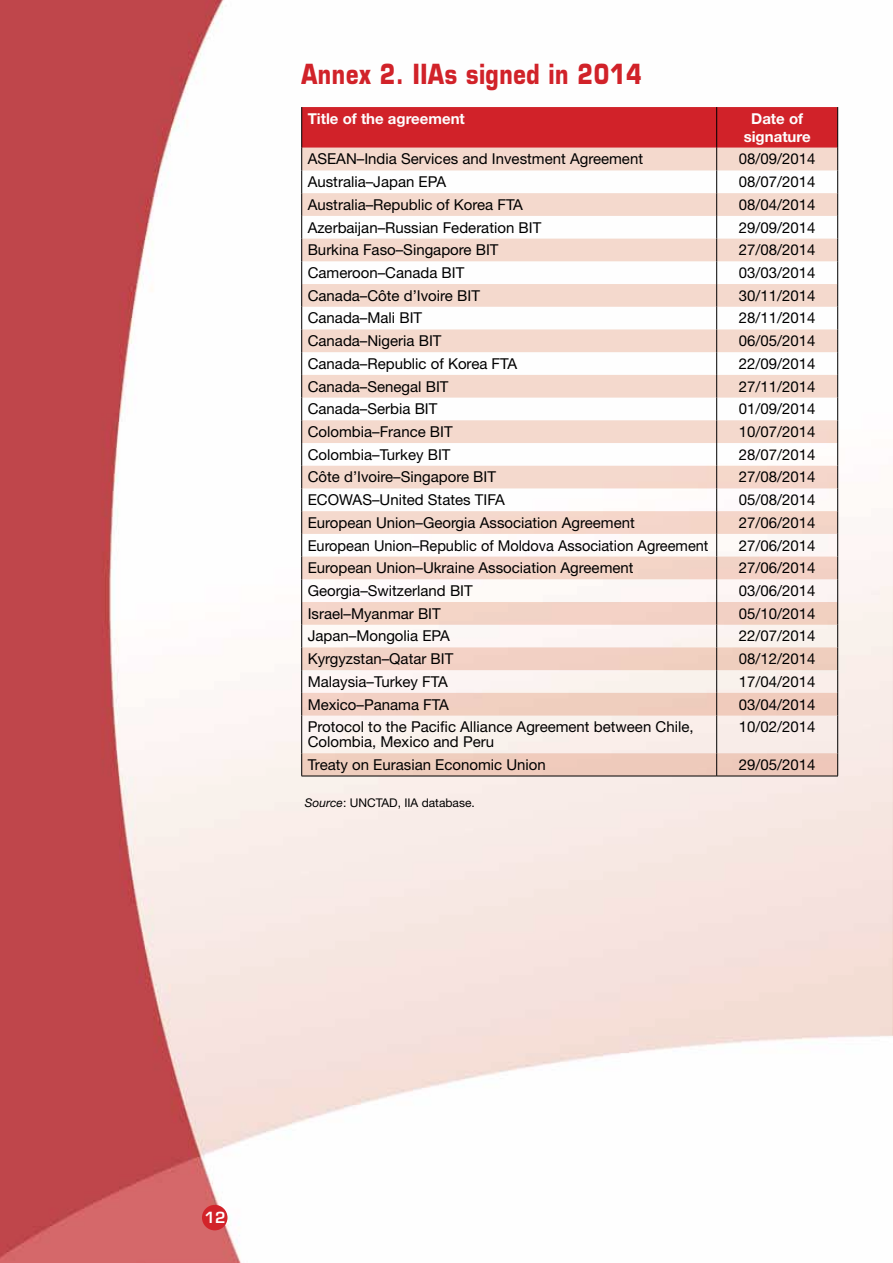
<style>
.page{position:relative;width:893px;height:1263px;background:#fff}
.page>*{position:absolute;margin:0;border:0;box-sizing:border-box;transform-origin:0 0}
.t1{font:700 27px "Eurostile LT Std";letter-spacing:.03em;color:#d2232a;scale:.8 1}
.t2{font:15px/15px "Helvetica Neue LT Std";color:#000}
.t3{font:700 15px/18px "Helvetica Neue LT Std";color:#fff;text-align:center}
.t4{font:600 15px "Eurostile LT Std";color:#fff}
.t5{font:12px "Helvetica Neue LT Std";color:#000}
.s1{font-style:italic}
</style>
<div class="page">
<img style="left:0;top:0;width:892px;height:1263px">
<hr style="left:892px;top:0;width:1px;height:1263px;background:#6392af">
<div style="left:202px;top:1205px;width:25px;height:25px;background:#d2232a;border-radius:50%"></div>
<svg style="left:302px;top:715px;width:535px;height:61px;background:#f2dfd7"></svg>
<svg style="left:301px;top:107px;width:537px;height:608px"></svg>
<hr style="left:301px;top:715px;width:1px;height:38px;background:#000">
<hr style="left:716px;top:715px;width:1px;height:38px;background:#000">
<hr style="left:837px;top:715px;width:1px;height:38px;background:#000">
<svg style="left:301px;top:753px;width:1px;height:23px"></svg>
<svg style="left:716px;top:753px;width:1px;height:23px"></svg>
<svg style="left:837px;top:753px;width:1px;height:23px"></svg>
<hr style="left:301px;top:776px;width:416px;height:1px;background:#000">
<hr style="left:717px;top:776px;width:121px;height:1px;background:#000">
<h1 class="t1" style="left:301px;top:57px;width:427px">Annex 2. IIAs signed in 2014</h1>
<p class="t3" style="left:308px;top:109px;width:159px">Title of the agreement</p>
<p class="t3" style="left:744px;top:109px;width:68px">Date of signature</p>
<p class="t2" style="left:308px;top:151px;width:337px">ASEAN–India Services and Investment Agreement</p>
<p class="t2" style="left:739px;top:151px;width:78px">08/09/2014</p>
<p class="t2" style="left:308px;top:174px;width:140px">Australia–Japan EPA</p>
<p class="t2" style="left:739px;top:174px;width:78px">08/07/2014</p>
<p class="t2" style="left:308px;top:197px;width:217px">Australia–Republic of Korea FTA</p>
<p class="t2" style="left:739px;top:197px;width:78px">08/04/2014</p>
<p class="t2" style="left:308px;top:220px;width:235px">Azerbaijan–Russian Federation BIT</p>
<p class="t2" style="left:739px;top:220px;width:78px">29/09/2014</p>
<p class="t2" style="left:308px;top:242px;width:192px">Burkina Faso–Singapore BIT</p>
<p class="t2" style="left:739px;top:242px;width:78px">27/08/2014</p>
<p class="t2" style="left:308px;top:265px;width:158px">Cameroon–Canada BIT</p>
<p class="t2" style="left:739px;top:265px;width:78px">03/03/2014</p>
<p class="t2" style="left:308px;top:288px;width:174px">Canada–Côte d’Ivoire BIT</p>
<p class="t2" style="left:739px;top:288px;width:78px">30/11/2014</p>
<p class="t2" style="left:308px;top:310px;width:116px">Canada–Mali BIT</p>
<p class="t2" style="left:739px;top:310px;width:78px">28/11/2014</p>
<p class="t2" style="left:308px;top:333px;width:135px">Canada–Nigeria BIT</p>
<p class="t2" style="left:739px;top:333px;width:78px">06/05/2014</p>
<p class="t2" style="left:308px;top:356px;width:211px">Canada–Republic of Korea FTA</p>
<p class="t2" style="left:739px;top:356px;width:78px">22/09/2014</p>
<p class="t2" style="left:308px;top:379px;width:142px">Canada–Senegal BIT</p>
<p class="t2" style="left:739px;top:379px;width:78px">27/11/2014</p>
<p class="t2" style="left:308px;top:401px;width:131px">Canada–Serbia BIT</p>
<p class="t2" style="left:739px;top:401px;width:78px">01/09/2014</p>
<p class="t2" style="left:308px;top:424px;width:147px">Colombia–France BIT</p>
<p class="t2" style="left:739px;top:424px;width:78px">10/07/2014</p>
<p class="t2" style="left:308px;top:447px;width:144px">Colombia–Turkey BIT</p>
<p class="t2" style="left:739px;top:447px;width:78px">28/07/2014</p>
<p class="t2" style="left:308px;top:469px;width:190px">Côte d’Ivoire–Singapore BIT</p>
<p class="t2" style="left:739px;top:469px;width:78px">27/08/2014</p>
<p class="t2" style="left:308px;top:492px;width:199px">ECOWAS–United States TIFA</p>
<p class="t2" style="left:739px;top:492px;width:78px">05/08/2014</p>
<p class="t2" style="left:308px;top:515px;width:329px">European Union–Georgia Association Agreement</p>
<p class="t2" style="left:739px;top:515px;width:78px">27/06/2014</p>
<p class="t2" style="left:308px;top:537px;width:402px">European Union–Republic of Moldova Association Agreement</p>
<p class="t2" style="left:739px;top:537px;width:78px">27/06/2014</p>
<p class="t2" style="left:308px;top:560px;width:327px">European Union–Ukraine Association Agreement</p>
<p class="t2" style="left:739px;top:560px;width:78px">27/06/2014</p>
<p class="t2" style="left:308px;top:583px;width:167px">Georgia–Switzerland BIT</p>
<p class="t2" style="left:739px;top:583px;width:78px">03/06/2014</p>
<p class="t2" style="left:308px;top:606px;width:135px">Israel–Myanmar BIT</p>
<p class="t2" style="left:739px;top:606px;width:78px">05/10/2014</p>
<p class="t2" style="left:308px;top:628px;width:144px">Japan–Mongolia EPA</p>
<p class="t2" style="left:739px;top:628px;width:78px">22/07/2014</p>
<p class="t2" style="left:308px;top:651px;width:147px">Kyrgyzstan–Qatar BIT</p>
<p class="t2" style="left:739px;top:651px;width:78px">08/12/2014</p>
<p class="t2" style="left:308px;top:674px;width:142px">Malaysia–Turkey FTA</p>
<p class="t2" style="left:739px;top:674px;width:78px">17/04/2014</p>
<p class="t2" style="left:308px;top:696px;width:143px">Mexico–Panama FTA</p>
<p class="t2" style="left:739px;top:696px;width:78px">03/04/2014</p>
<p class="t2" style="left:308px;top:719px;width:387px">Protocol to the Pacific Alliance Agreement between Chile,<br>Colombia, Mexico and Peru</p>
<p class="t2" style="left:739px;top:719px;width:78px">10/02/2014</p>
<p class="t2" style="left:308px;top:757px;width:240px">Treaty on Eurasian Economic Union</p>
<p class="t2" style="left:739px;top:757px;width:78px">29/05/2014</p>
<p class="t5" style="left:305px;top:795px;width:172px"><span class="s1">Source</span>: UNCTAD, IIA database.</p>
<p class="t4" style="left:204px;top:1208px;width:23px">12</p>
</div>
